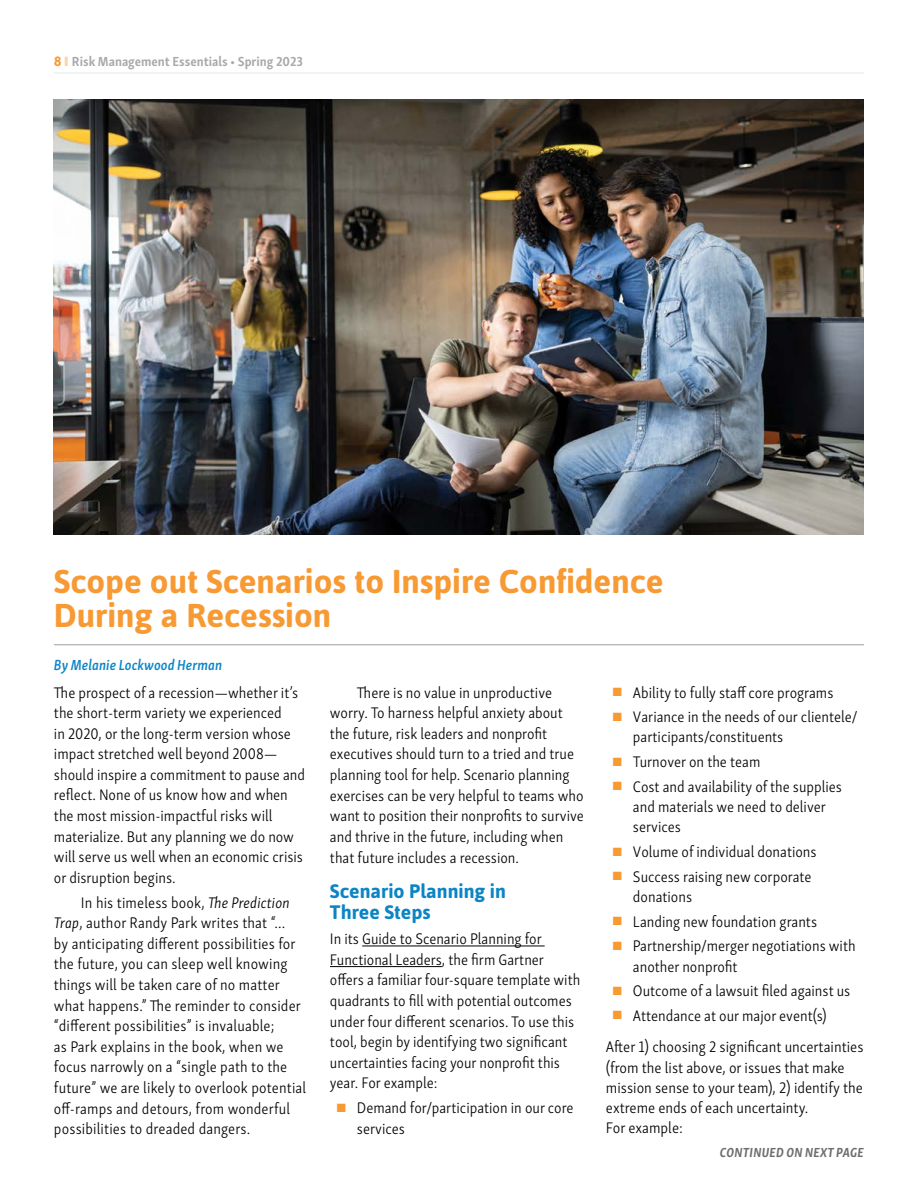
<style>
.page{position:relative;width:918px;height:1188px;background:#fff}
.page>*{position:absolute;margin:0;border:0;box-sizing:border-box;transform-origin:0 0}
.t1{font:700 33px/33.8px "Asap";color:#f89a33}
.t2{font:700 19.5px/21.5px "Asap";color:#0b85c6}
.t3{font:300 15.75px/20.5px "Skolar Sans Latn Cn";color:#000}
.t4{font:italic 600 15px "Skolar Sans Latn Cn";color:#0b85c6}
.t5{font:700 13.5px "Skolar Sans Latn Cn";color:#a7a9ac}
.t6{font:italic 700 13.5px "Skolar Sans Latn Cn";letter-spacing:.02em;color:#6d6e71}
.s1{font-family:"Asap";color:#f89a33}
.s2{color:#fed3a6}
.s3{font-style:italic}
.s4{color:#f89a33}
</style>
<div class="page">
<hr style="left:54px;top:73px;width:810px;height:1px;background:#e6e7e8">
<hr style="left:54px;top:644px;width:810px;height:1px;background:#a7a9ac">
<hr style="left:362px;top:946px;width:183px;height:1px;background:#000">
<hr style="left:330px;top:966px;width:112px;height:1px;background:#000">
<img style="left:54px;top:99px;width:810px;height:436px">
<p class="t5" style="left:54px;top:50px;width:251px"><span class="s1">8</span> <span class="s2">❙</span> Risk Management Essentials • Spring 2023</p>
<h1 class="t1" style="left:54px;top:563px;width:611px">Scope out Scenarios to Inspire Confidence<br>During a Recession</h1>
<p class="t4" style="left:54px;top:654px;width:170px">By Melanie Lockwood Herman</p>
<p class="t3" style="left:54px;top:681px;width:253px">The prospect of a recession—whether it’s the short-term variety we experienced<br>in 2020, or the long-term version whose impact stretched well beyond 2008— should inspire a commitment to pause and reflect. None of us know how and when the most mission-impactful risks will materialize. But any planning we do now will serve us well when an economic crisis or disruption begins.</p>
<p class="t3" style="left:54px;top:891px;width:254px;text-indent:27px">In his timeless book, <span class="s3">The Prediction Trap</span>, author Randy Park writes that “...<br>by anticipating different possibilities for the future, you can sleep well knowing things will be taken care of no matter what happens.” The reminder to consider “different possibilities” is invaluable;<br>as Park explains in the book, when we focus narrowly on a “single path to the future” we are likely to overlook potential off-ramps and detours, from wonderful possibilities to dreaded dangers.</p>
<p class="t3" style="left:613px;top:681px;width:222px"><span class="s4">■</span> Ability to fully staff core programs</p>
<p class="t3" style="left:633px;top:706px;width:226px;text-indent:-20px"><span class="s4">■</span> Variance in the needs of our clientele/ participants/constituents</p>
<p class="t3" style="left:613px;top:750px;width:149px"><span class="s4">■</span> Turnover on the team</p>
<p class="t3" style="left:633px;top:775px;width:210px;text-indent:-20px"><span class="s4">■</span> Cost and availability of the supplies and materials we need to deliver services</p>
<p class="t3" style="left:613px;top:840px;width:205px"><span class="s4">■</span> Volume of individual donations</p>
<p class="t3" style="left:633px;top:865px;width:180px;text-indent:-20px"><span class="s4">■</span> Success raising new corporate donations</p>
<p class="t3" style="left:613px;top:910px;width:206px"><span class="s4">■</span> Landing new foundation grants</p>
<p class="t3" style="left:633px;top:935px;width:224px;text-indent:-20px"><span class="s4">■</span> Partnership/merger negotiations with another nonprofit</p>
<p class="t3" style="left:613px;top:980px;width:239px"><span class="s4">■</span> Outcome of a lawsuit filed against us</p>
<p class="t3" style="left:606px;top:999px;width:259px;line-height:31.3px;text-indent:7px"><span class="s4">■</span> Attendance at our major event(s)<br>After 1) choosing 2 significant uncertainties</p>
<p class="t3" style="left:606px;top:1056px;width:258px">(from the list above, or issues that make mission sense to your team), 2) identify the extreme ends of each uncertainty.<br>For example:</p>
<p class="t6" style="left:720px;top:1142px;width:146px">CONTINUED ON NEXT PAGE</p>
<p class="t3" style="left:330px;top:681px;width:255px;text-indent:27px">There is no value in unproductive worry. To harness helpful anxiety about the future, risk leaders and nonprofit executives should turn to a tried and true planning tool for help. Scenario planning exercises can be very helpful to teams who want to position their nonprofits to survive and thrive in the future, including when that future includes a recession.</p>
<p class="t2" style="left:330px;top:879px;width:177px">Scenario Planning in<br>Three Steps</p>
<p class="t3" style="left:330px;top:927px;width:252px">In its Guide to Scenario Planning for Functional Leaders, the firm Gartner offers a familiar four-square template with quadrants to fill with potential outcomes under four different scenarios. To use this tool, begin by identifying two significant uncertainties facing your nonprofit this year. For example:</p>
<p class="t3" style="left:357px;top:1097px;width:218px;text-indent:-20px"><span class="s4">■</span> Demand for/participation in our core services</p>
</div>
